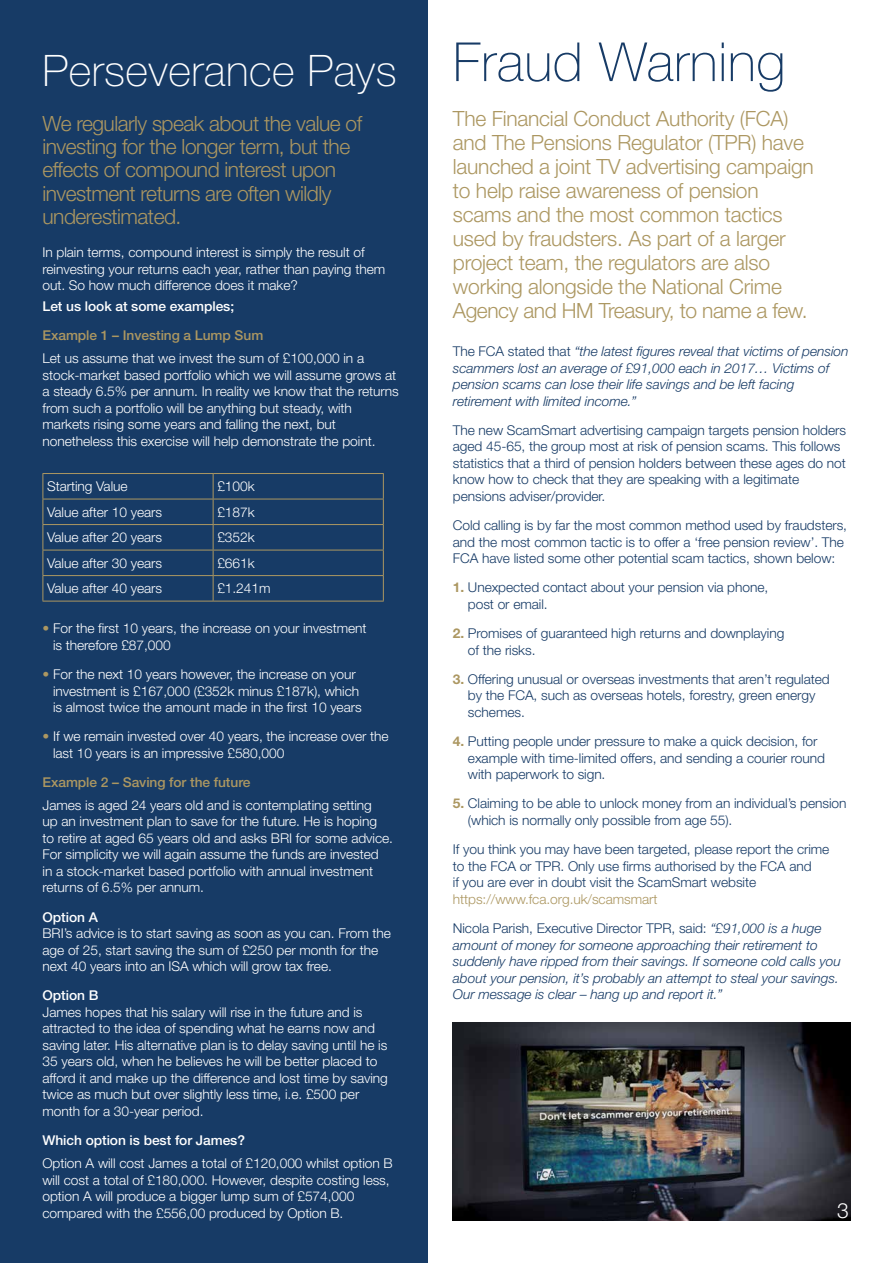
<style>
.page{position:relative;width:893px;height:1263px;background:#fff}
.page>*{position:absolute;margin:0;border:0;box-sizing:border-box;transform-origin:0 0}
.t1{font:100 54px "Helvetica Neue LT Std";letter-spacing:.01em;color:#173b66}
.t2{font:100 43.5px "Helvetica Neue LT Std";letter-spacing:.01em;color:#fff}
.t3{font:300 21px/24px "Helvetica Neue LT Std";letter-spacing:-.01em;color:#ac9761}
.t4{font:300 21px "Helvetica Neue LT Std";color:#fff}
.t5{font:300 13.5px/16.5px "Helvetica Neue LT Std";letter-spacing:-.005em;color:#fff}
.t6{font:300 13.5px/16.5px "Helvetica Neue LT Std";letter-spacing:-.005em;color:#173b66}
.t7{font:italic 300 13.5px/16.5px "Helvetica Neue LT Std";letter-spacing:-.005em;color:#173b66}
.t8{font:500 13.5px "Helvetica Neue LT Std";letter-spacing:-.005em;color:#fff}
.t9{font:500 13.5px "Helvetica Neue LT Std";letter-spacing:-.005em;color:#ac9761}
.s1{color:#ac9761}
.s2{font-style:normal}
.s3{font-weight:700;color:#ac9761}
.s4{font-style:italic}
</style>
<div class="page">
<div style="left:0;top:0;width:427px;height:1263px;background:#173b66"></div>
<img style="left:453px;top:1023px;width:397px;height:197px">
<hr style="left:43px;top:473px;width:170px;height:1px;background:#ac9761">
<hr style="left:213px;top:473px;width:171px;height:1px;background:#ac9761">
<hr style="left:43px;top:499px;width:170px;height:1px;background:#ac9761">
<hr style="left:213px;top:499px;width:171px;height:1px;background:#ac9761">
<hr style="left:43px;top:524px;width:170px;height:1px;background:#ac9761">
<hr style="left:213px;top:524px;width:171px;height:1px;background:#ac9761">
<hr style="left:43px;top:550px;width:170px;height:1px;background:#ac9761">
<hr style="left:213px;top:550px;width:171px;height:1px;background:#ac9761">
<hr style="left:43px;top:575px;width:170px;height:1px;background:#ac9761">
<svg style="left:43px;top:474px;width:1px;height:127px"></svg>
<hr style="left:213px;top:575px;width:171px;height:1px;background:#ac9761">
<svg style="left:213px;top:474px;width:1px;height:127px"></svg>
<svg style="left:383px;top:474px;width:1px;height:127px"></svg>
<hr style="left:43px;top:601px;width:170px;height:1px;background:#ac9761">
<hr style="left:213px;top:601px;width:171px;height:1px;background:#ac9761">
<h2 class="t2" style="left:43px;top:46px;width:356px">Perseverance Pays</h2>
<h3 class="t3" style="left:43px;top:111px;width:321px;line-height:23.2px">We regularly speak about the value of investing for the longer term, but the effects of compound interest upon investment returns are often wildly underestimated.</h3>
<p class="t5" style="left:43px;top:244px;width:344px">In plain terms, compound interest is simply the result of reinvesting your returns each year, rather than paying them out. So how much difference does it make?</p>
<p class="t8" style="left:43px;top:298px;width:193px">Let us look at some examples;</p>
<p class="t9" style="left:43px;top:328px;width:222px">Example 1 – Investing a Lump Sum</p>
<p class="t5" style="left:43px;top:350px;width:358px">Let us assume that we invest the sum of £100,000 in a stock-market based portfolio which we will assume grows at a steady 6.5% per annum. In reality we know that the returns from such a portfolio will be anything but steady, with markets rising some years and falling the next, but nonetheless this exercise will help demonstrate the point.</p>
<p class="t5" style="left:47px;top:478px;width:82px">Starting Value</p>
<p class="t5" style="left:217px;top:478px;width:39px">£100k</p>
<p class="t5" style="left:47px;top:503px;width:117px">Value after 10 years</p>
<p class="t5" style="left:217px;top:503px;width:39px">£187k</p>
<p class="t5" style="left:47px;top:529px;width:117px">Value after 20 years</p>
<p class="t5" style="left:217px;top:529px;width:39px">£352k</p>
<p class="t5" style="left:47px;top:554px;width:117px">Value after 30 years</p>
<p class="t5" style="left:217px;top:554px;width:39px">£661k</p>
<p class="t5" style="left:47px;top:580px;width:117px">Value after 40 years</p>
<p class="t5" style="left:217px;top:580px;width:55px">£1.241m</p>
<p class="t5" style="left:53px;top:620px;width:315px;text-indent:-11px"><span class="s1">•</span> For the first 10 years, the increase on your investment is therefore £87,000</p>
<p class="t5" style="left:53px;top:666px;width:310px;text-indent:-11px"><span class="s1">•</span> For the next 10 years however, the increase on your investment is £167,000 (£352k minus £187k), which is almost twice the amount made in the first 10 years</p>
<p class="t5" style="left:53px;top:728px;width:337px;text-indent:-11px"><span class="s1">•</span> If we remain invested over 40 years, the increase over the last 10 years is an impressive £580,000</p>
<p class="t9" style="left:43px;top:774px;width:209px">Example 2 – Saving for the future</p>
<p class="t5" style="left:43px;top:796px;width:352px">James is aged 24 years old and is contemplating setting<br>up an investment plan to save for the future. He is hoping<br>to retire at aged 65 years old and asks BRI for some advice.<br>For simplicity we will again assume the funds are invested<br>in a stock-market based portfolio with annual investment returns of 6.5% per annum.</p>
<p class="t8" style="left:43px;top:909px;width:57px">Option A</p>
<p class="t5" style="left:43px;top:925px;width:350px">BRI’s advice is to start saving as soon as you can. From the age of 25, start saving the sum of £250 per month for the next 40 years into an ISA which will grow tax free.</p>
<p class="t8" style="left:43px;top:987px;width:57px">Option B</p>
<p class="t5" style="left:43px;top:1003px;width:347px">James hopes that his salary will rise in the future and is attracted to the idea of spending what he earns now and saving later. His alternative plan is to delay saving until he is 35 years old, when he believes he will be better placed to afford it and make up the difference and lost time by saving twice as much but over slightly less time, i.e. £500 per month for a 30-year period.</p>
<p class="t8" style="left:43px;top:1132px;width:204px">Which option is best for James?</p>
<p class="t5" style="left:43px;top:1155px;width:352px">Option A will cost James a total of £120,000 whilst option B will cost a total of £180,000. However, despite costing less, option A will produce a bigger lump sum of £574,000 compared with the £556,00 produced by Option B.</p>
<h1 class="t1" style="left:453px;top:31px;width:334px">Fraud Warning</h1>
<p class="t3" style="left:453px;top:106px;width:362px">The Financial Conduct Authority (FCA) and The Pensions Regulator (TPR) have launched a joint TV advertising campaign to help raise awareness of pension scams and the most common tactics used by fraudsters. As part of a larger project team, the regulators are also working alongside the National Crime Agency and HM Treasury, to name a few.</p>
<p class="t7" style="left:453px;top:343px;width:397px"><span class="s2">The FCA stated that</span> “the latest figures reveal that victims of pension scammers lost an average of £91,000 each in 2017… Victims of pension scams can lose their life savings and be left facing retirement with limited income.”</p>
<p class="t6" style="left:453px;top:422px;width:395px">The new ScamSmart advertising campaign targets pension holders aged 45-65, the group most at risk of pension scams. This follows statistics that a third of pension holders between these ages do not know how to check that they are speaking with a legitimate pensions adviser/provider.</p>
<p class="t6" style="left:453px;top:517px;width:396px">Cold calling is by far the most common method used by fraudsters, and the most common tactic is to offer a ‘free pension review’. The<br>FCA have listed some other potential scam tactics, shown below:</p>
<p class="t6" style="left:468px;top:579px;width:302px;text-indent:-15px"><span class="s3">1.</span> Unexpected contact about your pension via phone, post or email.</p>
<p class="t6" style="left:468px;top:625px;width:318px;text-indent:-15px"><span class="s3">2.</span> Promises of guaranteed high returns and downplaying of the risks.</p>
<p class="t6" style="left:468px;top:671px;width:363px;text-indent:-15px"><span class="s3">3.</span> Offering unusual or overseas investments that aren’t regulated by the FCA, such as overseas hotels, forestry, green energy schemes.</p>
<p class="t6" style="left:468px;top:733px;width:359px;text-indent:-15px"><span class="s3">4.</span> Putting people under pressure to make a quick decision, for example with time-limited offers, and sending a courier round with paperwork to sign.</p>
<p class="t6" style="left:468px;top:795px;width:380px;text-indent:-15px"><span class="s3">5.</span> Claiming to be able to unlock money from an individual’s pension (which is normally only possible from age 55).</p>
<p class="t6" style="left:453px;top:841px;width:378px">If you think you may have been targeted, please report the crime to the FCA or TPR. Only use firms authorised by the FCA and<br>if you are ever in doubt visit the ScamSmart website</p>
<p class="t6" style="left:453px;top:884px;width:370px;line-height:29.2px"><span class="s1">https://www.fca.org.uk/scamsmart<br></span>Nicola Parish, Executive Director TPR, said: <span class="s4">“£91,000 is a huge</span></p>
<p class="t7" style="left:453px;top:936px;width:390px">amount of money for someone approaching their retirement to suddenly have ripped from their savings. If someone cold calls you about your pension, it’s probably an attempt to steal your savings.<br>Our message is clear – hang up and report it.”</p>
<h3 class="t4" style="left:837px;top:1198px;width:13px">3</h3>
</div>
